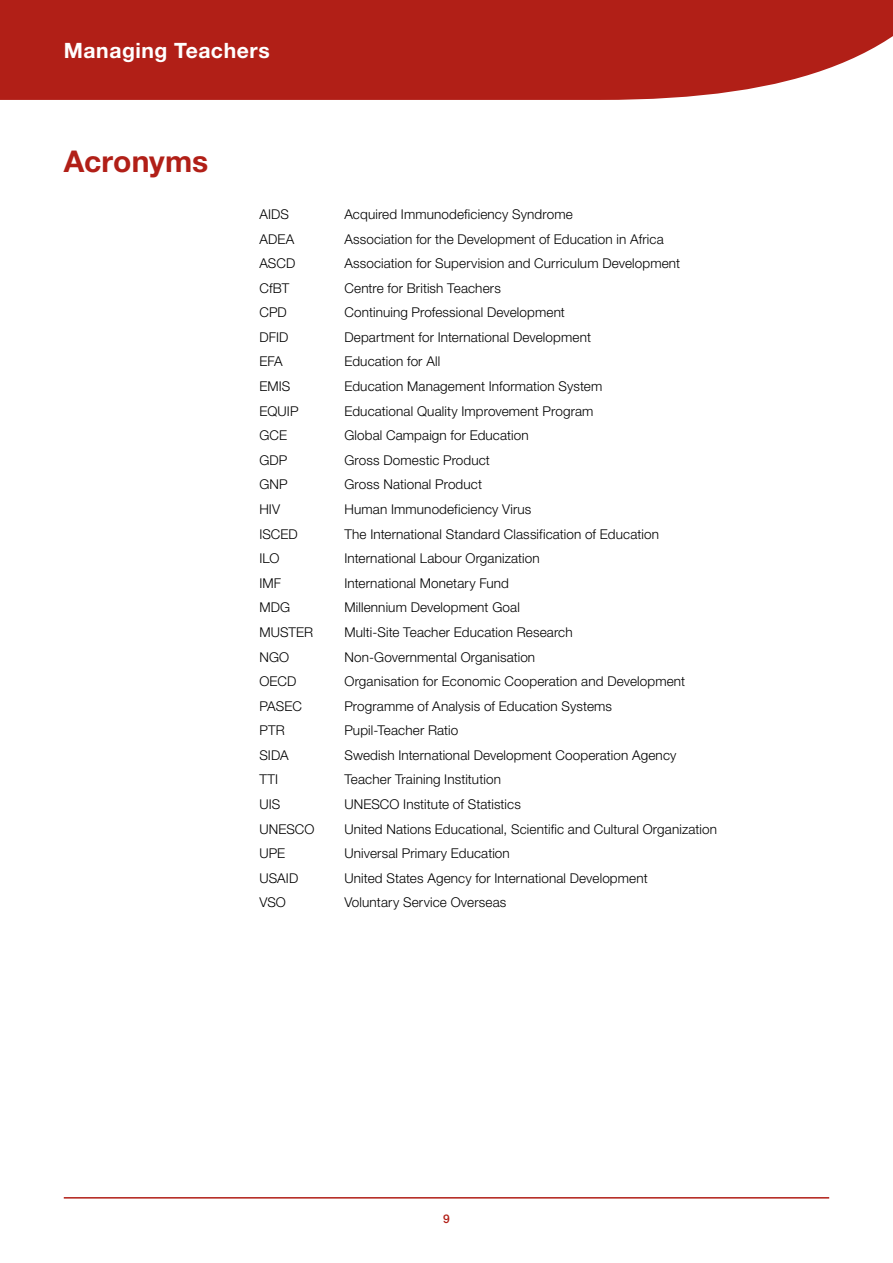
<style>
.page{position:relative;width:893px;height:1263px;background:#fff}
.page>*{position:absolute;margin:0;border:0;box-sizing:border-box;transform-origin:0 0}
.t1{font:700 30px "Helvetica Neue LT";letter-spacing:.005em;color:#b11f17}
.t2{font:700 21.15px "Helvetica Neue LT";letter-spacing:.025em;color:#fff}
.t3{font:300 13.5px "Helvetica Neue LT";letter-spacing:.01em;color:#000}
.t4{font:500 12px "Helvetica Neue LT";color:#b11f17}
</style>
<div class="page">
<div style="left:0;top:0;width:893px;height:100px;background:#b11f17"></div>
<hr style="left:64px;top:1197px;width:765px;height:1px;background:#b11f17">
<h2 class="t2" style="left:64px;top:38px;width:208px">Managing Teachers</h2>
<h1 class="t1" style="left:64px;top:143px;width:146px">Acronyms</h1>
<p class="t3" style="left:259px;top:206px;width:31px">AIDS</p>
<p class="t3" style="left:344px;top:206px;width:230px">Acquired Immunodeficiency Syndrome</p>
<p class="t3" style="left:259px;top:230px;width:37px">ADEA</p>
<p class="t3" style="left:344px;top:230px;width:321px">Association for the Development of Education in Africa</p>
<p class="t3" style="left:259px;top:255px;width:37px">ASCD</p>
<p class="t3" style="left:344px;top:255px;width:337px">Association for Supervision and Curriculum Development</p>
<p class="t3" style="left:259px;top:280px;width:31px">CfBT</p>
<p class="t3" style="left:344px;top:280px;width:158px">Centre for British Teachers</p>
<p class="t3" style="left:259px;top:304px;width:29px">CPD</p>
<p class="t3" style="left:344px;top:304px;width:222px">Continuing Professional Development</p>
<p class="t3" style="left:259px;top:329px;width:30px">DFID</p>
<p class="t3" style="left:344px;top:329px;width:248px">Department for International Development</p>
<p class="t3" style="left:259px;top:353px;width:25px">EFA</p>
<p class="t3" style="left:344px;top:353px;width:97px">Education for All</p>
<p class="t3" style="left:259px;top:378px;width:32px">EMIS</p>
<p class="t3" style="left:344px;top:378px;width:259px">Education Management Information System</p>
<p class="t3" style="left:259px;top:403px;width:41px">EQUIP</p>
<p class="t3" style="left:344px;top:403px;width:250px">Educational Quality Improvement Program</p>
<p class="t3" style="left:259px;top:427px;width:29px">GCE</p>
<p class="t3" style="left:344px;top:427px;width:186px">Global Campaign for Education</p>
<p class="t3" style="left:259px;top:452px;width:30px">GDP</p>
<p class="t3" style="left:344px;top:452px;width:147px">Gross Domestic Product</p>
<p class="t3" style="left:259px;top:476px;width:30px">GNP</p>
<p class="t3" style="left:344px;top:476px;width:139px">Gross National Product</p>
<p class="t3" style="left:259px;top:501px;width:22px">HIV</p>
<p class="t3" style="left:344px;top:501px;width:188px">Human Immunodeficiency Virus</p>
<p class="t3" style="left:259px;top:525px;width:40px">ISCED</p>
<p class="t3" style="left:344px;top:525px;width:316px">The International Standard Classification of Education</p>
<p class="t3" style="left:259px;top:550px;width:22px">ILO</p>
<p class="t3" style="left:344px;top:550px;width:197px">International Labour Organization</p>
<p class="t3" style="left:259px;top:575px;width:23px">IMF</p>
<p class="t3" style="left:344px;top:575px;width:166px">International Monetary Fund</p>
<p class="t3" style="left:259px;top:599px;width:32px">MDG</p>
<p class="t3" style="left:344px;top:599px;width:177px">Millennium Development Goal</p>
<p class="t3" style="left:259px;top:624px;width:55px">MUSTER</p>
<p class="t3" style="left:344px;top:624px;width:230px">Multi-Site Teacher Education Research</p>
<p class="t3" style="left:259px;top:648px;width:31px">NGO</p>
<p class="t3" style="left:344px;top:648px;width:192px">Non-Governmental Organisation</p>
<p class="t3" style="left:259px;top:673px;width:39px">OECD</p>
<p class="t3" style="left:344px;top:673px;width:342px">Organisation for Economic Cooperation and Development</p>
<p class="t3" style="left:259px;top:698px;width:44px">PASEC</p>
<p class="t3" style="left:344px;top:698px;width:269px">Programme of Analysis of Education Systems</p>
<p class="t3" style="left:259px;top:722px;width:27px">PTR</p>
<p class="t3" style="left:344px;top:722px;width:115px">Pupil-Teacher Ratio</p>
<p class="t3" style="left:259px;top:747px;width:31px">SIDA</p>
<p class="t3" style="left:344px;top:747px;width:333px">Swedish International Development Cooperation Agency</p>
<p class="t3" style="left:259px;top:771px;width:20px">TTI</p>
<p class="t3" style="left:344px;top:771px;width:158px">Teacher Training Institution</p>
<p class="t3" style="left:259px;top:796px;width:22px">UIS</p>
<p class="t3" style="left:344px;top:796px;width:178px">UNESCO Institute of Statistics</p>
<p class="t3" style="left:259px;top:820px;width:57px">UNESCO</p>
<p class="t3" style="left:344px;top:820px;width:374px">United Nations Educational, Scientific and Cultural Organization</p>
<p class="t3" style="left:259px;top:845px;width:27px">UPE</p>
<p class="t3" style="left:344px;top:845px;width:167px">Universal Primary Education</p>
<p class="t3" style="left:259px;top:870px;width:40px">USAID</p>
<p class="t3" style="left:344px;top:870px;width:305px">United States Agency for International Development</p>
<p class="t3" style="left:259px;top:894px;width:28px">VSO</p>
<p class="t3" style="left:344px;top:894px;width:163px">Voluntary Service Overseas</p>
<p class="t4" style="left:443px;top:1212px;width:8px">9</p>
</div>
